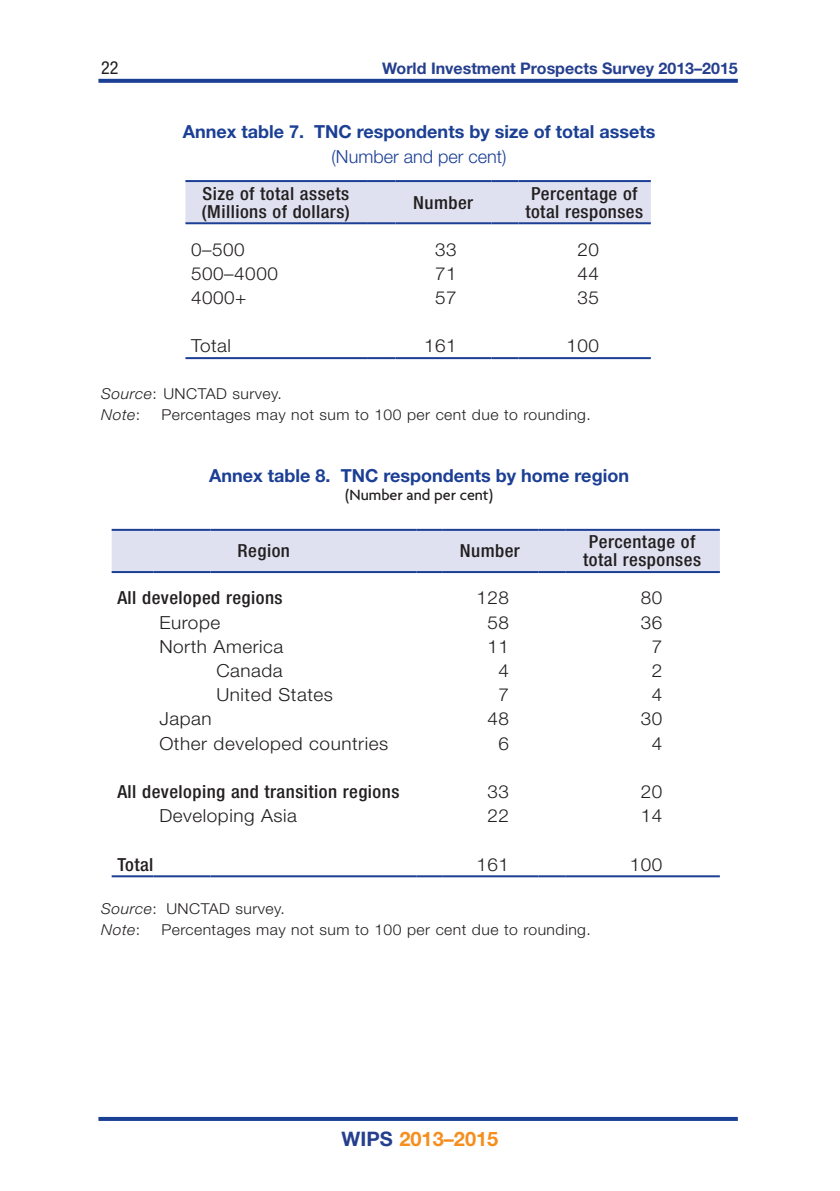
<style>
.page{position:relative;width:840px;height:1191px;background:#fff}
.page>*{position:absolute;margin:0;border:0;box-sizing:border-box;transform-origin:0 0}
.t1{font:700 20px "Helvetica Neue LT Std";color:#f68e1e}
.TABLE_TEXT{font:500 condensed 18px/18px "Helvetica Neue LT Std";letter-spacing:.025em;color:#231f20;text-align:center;scale:1.05 1}
.TABLE_TEXT-2{font:300 18px "Helvetica Neue LT Std";letter-spacing:.03em;color:#231f20;scale:1.05 1}
.TABLE_HEAD{font:700 18px "Helvetica Neue LT Std";color:#1b3f94}
.TABLE_HEAD_1{font:300 18px "Helvetica Neue LT Std";color:#1b3f94}
.t2{font:condensed 18px "Helvetica Neue LT Std";color:#231f20}
.t3{font:700 16px "Helvetica Neue LT Std";color:#253f8e}
.t4{font:500 16px "Agenda";color:#231f20}
.TABLE_SOURCE{font:300 15px "Helvetica Neue LT Std";letter-spacing:.03em;color:#231f20;scale:1.05 1}
.TABLE_SOURCE-2{font:italic 300 15px "Helvetica Neue LT Std";letter-spacing:.03em;color:#231f20;scale:1.05 1}
.s1{font-style:italic}
.s2{font-style:normal}
.s3{color:#253f8e}
</style>
<div class="page">
<svg style="left:98px;top:79px;width:639px;height:4px;background:#254798"></svg>
<hr style="left:98px;top:1117px;width:639px;height:4px;background:#1b3f94">
<div style="left:185px;top:182px;width:465px;height:40px;background:#dfe1f0"></div>
<hr style="left:185px;top:180px;width:182px;height:2px;background:#1b3f94">
<hr style="left:367px;top:180px;width:28px;height:2px;background:#1b3f94">
<hr style="left:395px;top:180px;width:96px;height:2px;background:#1b3f94">
<hr style="left:491px;top:180px;width:27px;height:2px;background:#1b3f94">
<hr style="left:518px;top:180px;width:132px;height:2px;background:#1b3f94">
<hr style="left:185px;top:222px;width:182px;height:2px;background:#1b3f94">
<hr style="left:367px;top:222px;width:28px;height:2px;background:#1b3f94">
<hr style="left:395px;top:222px;width:96px;height:2px;background:#1b3f94">
<hr style="left:491px;top:222px;width:27px;height:2px;background:#1b3f94">
<hr style="left:518px;top:222px;width:132px;height:2px;background:#1b3f94">
<hr style="left:185px;top:357px;width:182px;height:2px;background:#1b3f94">
<hr style="left:367px;top:357px;width:28px;height:2px;background:#1b3f94">
<hr style="left:395px;top:357px;width:96px;height:2px;background:#1b3f94">
<hr style="left:491px;top:357px;width:27px;height:2px;background:#1b3f94">
<hr style="left:518px;top:357px;width:132px;height:2px;background:#1b3f94">
<div style="left:112px;top:531px;width:607px;height:40px;background:#dfe1f0"></div>
<hr style="left:112px;top:529px;width:42px;height:2px;background:#1b3f94">
<hr style="left:154px;top:529px;width:56px;height:2px;background:#1b3f94">
<hr style="left:210px;top:529px;width:206px;height:2px;background:#1b3f94">
<hr style="left:416px;top:529px;width:26px;height:2px;background:#1b3f94">
<hr style="left:442px;top:529px;width:96px;height:2px;background:#1b3f94">
<hr style="left:538px;top:529px;width:27px;height:2px;background:#1b3f94">
<hr style="left:565px;top:529px;width:154px;height:2px;background:#1b3f94">
<hr style="left:112px;top:571px;width:42px;height:2px;background:#1b3f94">
<hr style="left:154px;top:571px;width:56px;height:2px;background:#1b3f94">
<hr style="left:210px;top:571px;width:206px;height:2px;background:#1b3f94">
<hr style="left:416px;top:571px;width:26px;height:2px;background:#1b3f94">
<hr style="left:442px;top:571px;width:96px;height:2px;background:#1b3f94">
<hr style="left:538px;top:571px;width:27px;height:2px;background:#1b3f94">
<hr style="left:565px;top:571px;width:154px;height:2px;background:#1b3f94">
<hr style="left:112px;top:875px;width:42px;height:2px;background:#1b3f94">
<hr style="left:154px;top:875px;width:56px;height:2px;background:#1b3f94">
<hr style="left:210px;top:875px;width:206px;height:2px;background:#1b3f94">
<hr style="left:416px;top:875px;width:26px;height:2px;background:#1b3f94">
<hr style="left:442px;top:875px;width:96px;height:2px;background:#1b3f94">
<hr style="left:538px;top:875px;width:27px;height:2px;background:#1b3f94">
<hr style="left:565px;top:875px;width:154px;height:2px;background:#1b3f94">
<p class="t2" style="left:101px;top:57px;width:19px">22</p>
<p class="t3" style="left:382px;top:58px;width:357px">World Investment Prospects Survey 2013–2015</p>
<p class="TABLE_HEAD" style="left:182px;top:120px;width:474px">Annex table 7. TNC respondents by size of total assets</p>
<p class="TABLE_HEAD_1" style="left:331px;top:146px;width:176px">(Number and per cent)</p>
<p class="TABLE_TEXT" style="left:202px;top:184px;width:141px">Size of total assets</p>
<p class="TABLE_TEXT" style="left:202px;top:202px;width:142px">(Millions of dollars)</p>
<p class="TABLE_TEXT" style="left:413px;top:193px;width:59px">Number</p>
<p class="TABLE_TEXT" style="left:525px;top:184px;width:114px">Percentage of total responses</p>
<p class="TABLE_TEXT-2" style="left:191px;top:238px;width:53px">0–500</p>
<p class="TABLE_TEXT-2" style="left:435px;top:238px;width:22px">33</p>
<p class="TABLE_TEXT-2" style="left:577px;top:238px;width:22px">20</p>
<p class="TABLE_TEXT-2" style="left:191px;top:262px;width:84px">500–4000</p>
<p class="TABLE_TEXT-2" style="left:435px;top:262px;width:22px">71</p>
<p class="TABLE_TEXT-2" style="left:577px;top:262px;width:22px">44</p>
<p class="TABLE_TEXT-2" style="left:191px;top:287px;width:54px">4000+</p>
<p class="TABLE_TEXT-2" style="left:435px;top:287px;width:22px">57</p>
<p class="TABLE_TEXT-2" style="left:577px;top:287px;width:22px">35</p>
<p class="TABLE_TEXT-2" style="left:191px;top:335px;width:40px">Total</p>
<p class="TABLE_TEXT-2" style="left:424px;top:335px;width:33px">161</p>
<p class="TABLE_TEXT-2" style="left:566px;top:335px;width:33px">100</p>
<p class="TABLE_SOURCE" style="left:101px;top:384px;width:173px"><span class="s1">Source</span>: UNCTAD survey.</p>
<p class="TABLE_SOURCE-2" style="left:101px;top:406px;width:38px">Note<span class="s2">:</span></p>
<p class="TABLE_SOURCE" style="left:161px;top:406px;width:410px">Percentages may not sum to 100 per cent due to rounding.</p>
<p class="TABLE_HEAD" style="left:209px;top:464px;width:421px">Annex table 8. TNC respondents by home region</p>
<p class="t4" style="left:345px;top:485px;width:149px">(Number and per cent)</p>
<p class="TABLE_TEXT" style="left:237px;top:542px;width:51px">Region</p>
<p class="TABLE_TEXT" style="left:459px;top:542px;width:59px">Number</p>
<p class="TABLE_TEXT" style="left:583px;top:533px;width:114px">Percentage of total responses</p>
<p class="TABLE_TEXT" style="left:117px;top:589px;width:159px">All developed regions</p>
<p class="TABLE_TEXT-2" style="left:476px;top:587px;width:33px">128</p>
<p class="TABLE_TEXT-2" style="left:640px;top:587px;width:22px">80</p>
<p class="TABLE_TEXT-2" style="left:159px;top:611px;width:59px">Europe</p>
<p class="TABLE_TEXT-2" style="left:487px;top:611px;width:22px">58</p>
<p class="TABLE_TEXT-2" style="left:640px;top:611px;width:22px">36</p>
<p class="TABLE_TEXT-2" style="left:159px;top:635px;width:120px">North America</p>
<p class="TABLE_TEXT-2" style="left:487px;top:635px;width:22px">11</p>
<p class="TABLE_TEXT-2" style="left:651px;top:635px;width:12px">7</p>
<p class="TABLE_TEXT-2" style="left:216px;top:659px;width:65px">Canada</p>
<p class="TABLE_TEXT-2" style="left:498px;top:659px;width:12px">4</p>
<p class="TABLE_TEXT-2" style="left:651px;top:659px;width:12px">2</p>
<p class="TABLE_TEXT-2" style="left:216px;top:684px;width:112px">United States</p>
<p class="TABLE_TEXT-2" style="left:498px;top:684px;width:12px">7</p>
<p class="TABLE_TEXT-2" style="left:651px;top:684px;width:12px">4</p>
<p class="TABLE_TEXT-2" style="left:159px;top:708px;width:51px">Japan</p>
<p class="TABLE_TEXT-2" style="left:487px;top:708px;width:22px">48</p>
<p class="TABLE_TEXT-2" style="left:640px;top:708px;width:22px">30</p>
<p class="TABLE_TEXT-2" style="left:159px;top:732px;width:219px">Other developed countries</p>
<p class="TABLE_TEXT-2" style="left:498px;top:732px;width:12px">6</p>
<p class="TABLE_TEXT-2" style="left:651px;top:732px;width:12px">4</p>
<p class="TABLE_TEXT" style="left:117px;top:782px;width:270px">All developing and transition regions</p>
<p class="TABLE_TEXT-2" style="left:487px;top:780px;width:22px">33</p>
<p class="TABLE_TEXT-2" style="left:640px;top:780px;width:22px">20</p>
<p class="TABLE_TEXT-2" style="left:159px;top:805px;width:133px">Developing Asia</p>
<p class="TABLE_TEXT-2" style="left:487px;top:805px;width:22px">22</p>
<p class="TABLE_TEXT-2" style="left:640px;top:805px;width:22px">14</p>
<p class="TABLE_TEXT" style="left:117px;top:855px;width:36px">Total</p>
<p class="TABLE_TEXT-2" style="left:476px;top:853px;width:33px">161</p>
<p class="TABLE_TEXT-2" style="left:629px;top:853px;width:33px">100</p>
<p class="TABLE_SOURCE" style="left:101px;top:899px;width:176px"><span class="s1">Source</span>: UNCTAD survey.</p>
<p class="TABLE_SOURCE-2" style="left:101px;top:921px;width:38px">Note<span class="s2">:</span></p>
<p class="TABLE_SOURCE" style="left:161px;top:920px;width:410px">Percentages may not sum to 100 per cent due to rounding.</p>
<p class="t1" style="left:341px;top:1126px;width:158px"><span class="s3">WIPS</span> 2013–2015</p>
</div>
